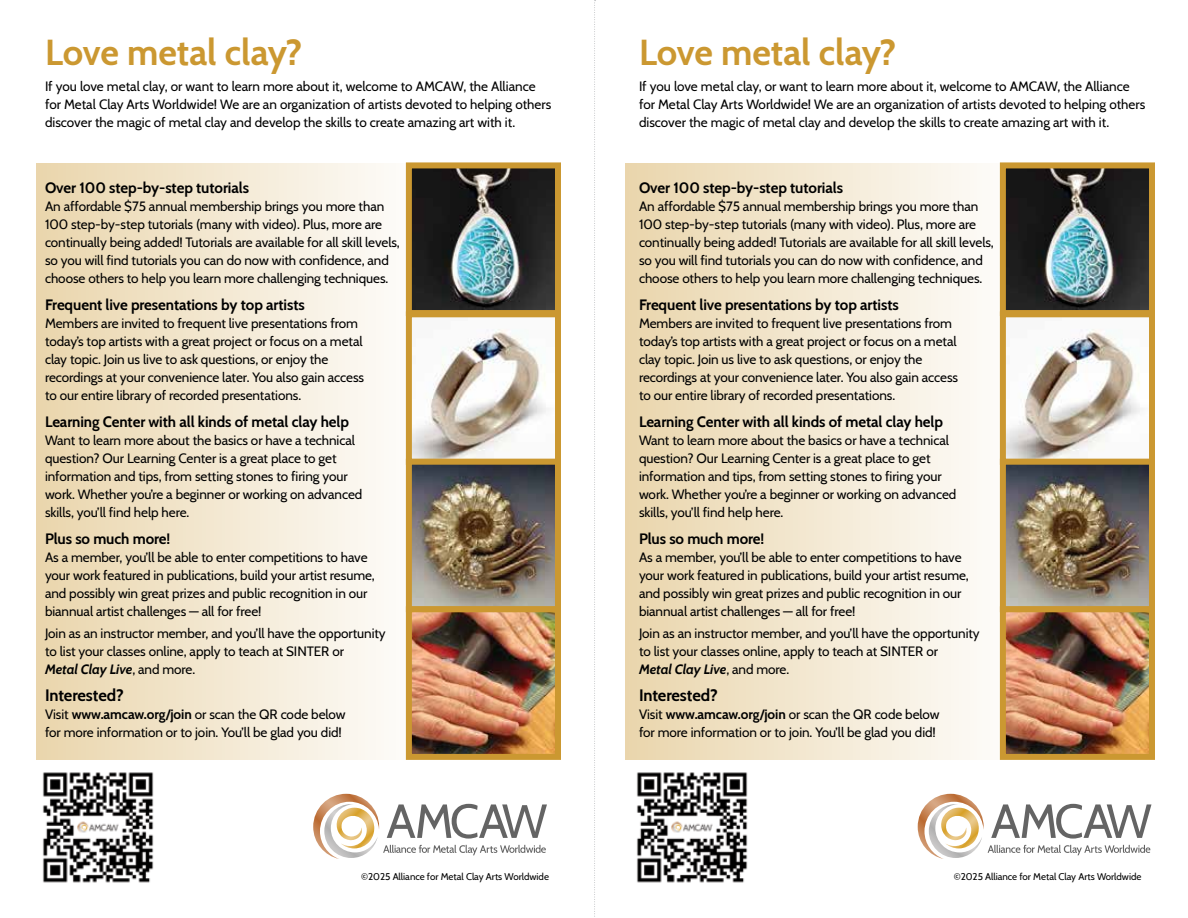
<style>
.page{position:relative;width:1188px;height:918px;background:#fff}
.page>*{position:absolute;margin:0;border:0;box-sizing:border-box;transform-origin:0 0}
.t1{font:700 36px "Cabin";color:#cb9831}
.t2{font:700 16.5px "Cabin";letter-spacing:-.005em;color:#000}
.t3{font:700 15px "Cabin";letter-spacing:-.005em;color:#000}
.t4{font:13.5px/18px "Cabin";letter-spacing:-.005em;color:#000}
.t5{font:9.75px "Cabin";color:#000}
.s1{font-weight:700;font-style:italic}
.s2{font-weight:700}
</style>
<div class="page">
<div style="left:626px;top:163px;width:386px;height:597px;background:linear-gradient(to right,#ead5ac,#fefdfb)"></div>
<div style="left:36px;top:163px;width:382px;height:597px;background:linear-gradient(to right,#ead5ac,#fefdfb)"></div>
<svg style="left:918px;top:794px;width:233px;height:65px"></svg>
<svg style="left:313px;top:794px;width:234px;height:65px"></svg>
<img style="left:636px;top:772px;width:112px;height:111px">
<img style="left:42px;top:772px;width:112px;height:111px">
<img style="left:1007px;top:169px;width:141px;height:140px">
<div style="left:1000px;top:162px;width:155px;height:154px;border:6px solid #cb9831"></div>
<img style="left:413px;top:169px;width:141px;height:140px">
<div style="left:406px;top:162px;width:155px;height:154px;border:6px solid #cb9831"></div>
<svg style="left:1007px;top:318px;width:133px;height:140px"></svg>
<div style="left:1000px;top:311px;width:155px;height:154px;border:6px solid #cb9831"></div>
<svg style="left:413px;top:318px;width:133px;height:140px"></svg>
<div style="left:406px;top:311px;width:155px;height:154px;border:6px solid #cb9831"></div>
<img style="left:1007px;top:466px;width:141px;height:139px">
<div style="left:1000px;top:459px;width:155px;height:153px;border:6px solid #cb9831"></div>
<img style="left:413px;top:466px;width:141px;height:139px">
<div style="left:406px;top:459px;width:155px;height:153px;border:6px solid #cb9831"></div>
<img style="left:1007px;top:613px;width:141px;height:140px">
<div style="left:1000px;top:606px;width:155px;height:154px;border:6px solid #cb9831"></div>
<img style="left:413px;top:613px;width:141px;height:140px">
<div style="left:406px;top:606px;width:155px;height:154px;border:6px solid #cb9831"></div>
<svg style="left:594px;top:0;width:2px;height:917px"></svg>
<h1 class="t1" style="left:45px;top:24px;width:259px">Love metal clay?</h1>
<p class="t4" style="left:45px;top:77px;width:508px">If you love metal clay, or want to learn more about it, welcome to AMCAW, the Alliance for Metal Clay Arts Worldwide! We are an organization of artists devoted to helping others discover the magic of metal clay and develop the skills to create amazing art with it.</p>
<p class="t3" style="left:45px;top:176px;width:206px">Over 100 step-by-step tutorials</p>
<p class="t4" style="left:45px;top:196px;width:356px">An affordable $75 annual membership brings you more than 100 step-by-step tutorials (many with video). Plus, more are continually being added! Tutorials are available for all skill levels, so you will find tutorials you can do now with confidence, and choose others to help you learn more challenging techniques.</p>
<p class="t3" style="left:45px;top:293px;width:261px">Frequent live presentations by top artists</p>
<p class="t4" style="left:45px;top:313px;width:321px">Members are invited to frequent live presentations from today’s top artists with a great project or focus on a metal clay topic. Join us live to ask questions, or enjoy the recordings at your convenience later. You also gain access to our entire library of recorded presentations.</p>
<p class="t3" style="left:45px;top:410px;width:306px">Learning Center with all kinds of metal clay help</p>
<p class="t4" style="left:45px;top:430px;width:319px">Want to learn more about the basics or have a technical question? Our Learning Center is a great place to get information and tips, from setting stones to firing your work. Whether you’re a beginner or working on advanced skills, you’ll find help here.</p>
<p class="t3" style="left:45px;top:527px;width:127px">Plus so much more!</p>
<p class="t4" style="left:45px;top:547px;width:331px">As a member, you’ll be able to enter competitions to have your work featured in publications, build your artist resume, and possibly win great prizes and public recognition in our biannual artist challenges — all for free!</p>
<p class="t4" style="left:45px;top:624px;width:342px">Join as an instructor member, and you’ll have the opportunity to list your classes online, apply to teach at SINTER or<br><span class="s1">Metal Clay Live</span>, and more.</p>
<p class="t2" style="left:45px;top:682px;width:80px">Interested?</p>
<p class="t4" style="left:45px;top:705px;width:302px">Visit <span class="s2">www.amcaw.org/join</span> or scan the QR code below for more information or to join. You’ll be glad you did!</p>
<h1 class="t1" style="left:639px;top:24px;width:259px">Love metal clay?</h1>
<p class="t4" style="left:639px;top:77px;width:508px">If you love metal clay, or want to learn more about it, welcome to AMCAW, the Alliance for Metal Clay Arts Worldwide! We are an organization of artists devoted to helping others discover the magic of metal clay and develop the skills to create amazing art with it.</p>
<p class="t3" style="left:639px;top:176px;width:206px">Over 100 step-by-step tutorials</p>
<p class="t4" style="left:639px;top:196px;width:356px">An affordable $75 annual membership brings you more than 100 step-by-step tutorials (many with video). Plus, more are continually being added! Tutorials are available for all skill levels, so you will find tutorials you can do now with confidence, and choose others to help you learn more challenging techniques.</p>
<p class="t3" style="left:639px;top:293px;width:261px">Frequent live presentations by top artists</p>
<p class="t4" style="left:639px;top:313px;width:321px">Members are invited to frequent live presentations from today’s top artists with a great project or focus on a metal clay topic. Join us live to ask questions, or enjoy the recordings at your convenience later. You also gain access to our entire library of recorded presentations.</p>
<p class="t3" style="left:639px;top:410px;width:306px">Learning Center with all kinds of metal clay help</p>
<p class="t4" style="left:639px;top:430px;width:319px">Want to learn more about the basics or have a technical question? Our Learning Center is a great place to get information and tips, from setting stones to firing your work. Whether you’re a beginner or working on advanced skills, you’ll find help here.</p>
<p class="t3" style="left:639px;top:527px;width:127px">Plus so much more!</p>
<p class="t4" style="left:639px;top:547px;width:331px">As a member, you’ll be able to enter competitions to have your work featured in publications, build your artist resume, and possibly win great prizes and public recognition in our biannual artist challenges — all for free!</p>
<p class="t4" style="left:639px;top:624px;width:342px">Join as an instructor member, and you’ll have the opportunity to list your classes online, apply to teach at SINTER or<br><span class="s1">Metal Clay Live</span>, and more.</p>
<p class="t2" style="left:639px;top:682px;width:80px">Interested?</p>
<p class="t4" style="left:639px;top:705px;width:302px">Visit <span class="s2">www.amcaw.org/join</span> or scan the QR code below for more information or to join. You’ll be glad you did!</p>
<p class="t5" style="left:361px;top:869px;width:189px">©2025 Alliance for Metal Clay Arts Worldwide</p>
<p class="t5" style="left:954px;top:869px;width:189px">©2025 Alliance for Metal Clay Arts Worldwide</p>
</div>
